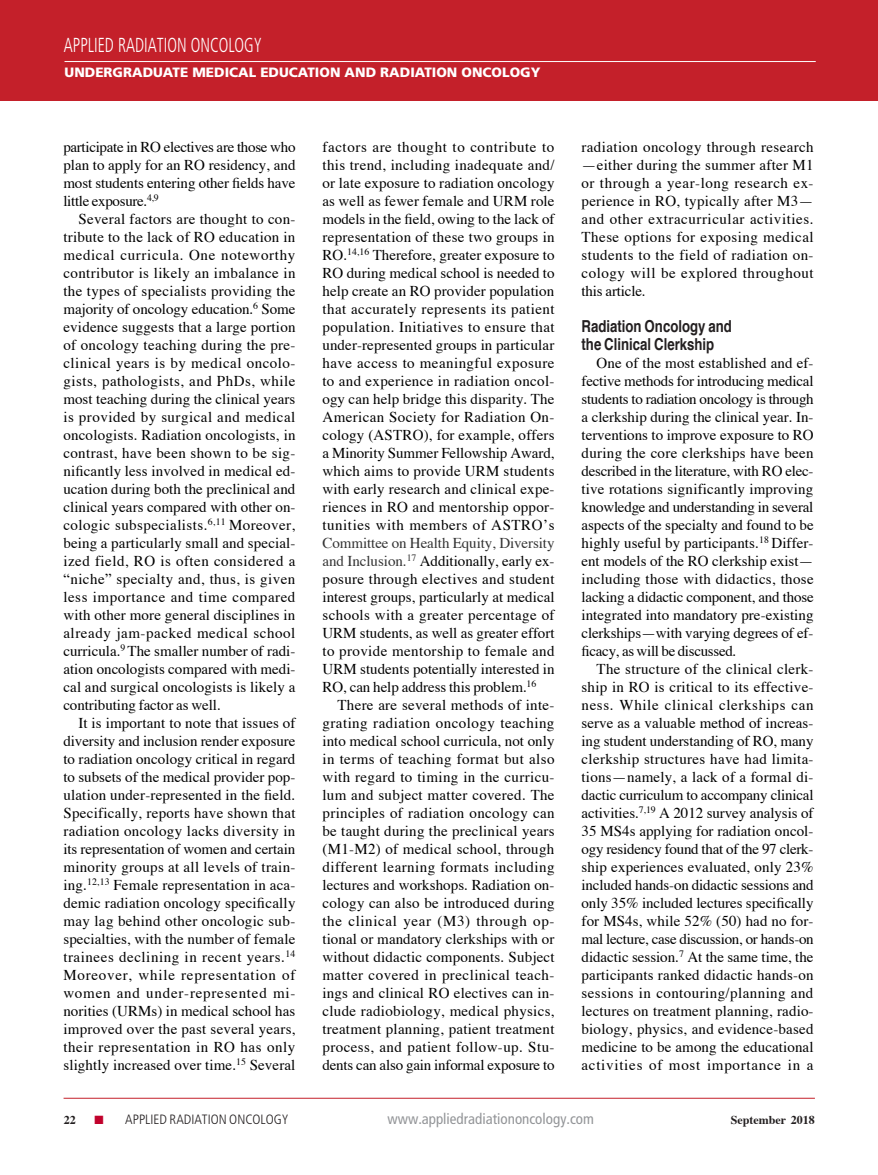
<style>
.page{position:relative;width:878px;height:1175px;background:#fff}
.page>*{position:absolute;margin:0;border:0;box-sizing:border-box;transform-origin:0 0}
.t1{font:300 condensed 20.25px "Frutiger";color:#fff;scale:.8 1}
.Article_subhead{font:700 16.5px/18px "Helvetica";color:#231f20;scale:.8 1}
.Article_body_copy{font:15px/18px "Times";color:#000;text-align:justify}
.t2{font:condensed 15px "Frutiger";color:#939598}
.t3{font:900 13.5px "Frutiger";color:#fff}
.t4{font:300 condensed 13.5px "Frutiger";color:#231f20}
.t5{font:700 12px "Times";color:#231f20}
.s1{color:#333}
.s2{color:#c1022c}
</style>
<div class="page">
<div style="left:0;top:0;width:877px;height:101px;background:#c4202a"></div>
<hr style="left:877px;top:0;width:1px;height:101px;background:#c4202a">
<hr style="left:64px;top:1097px;width:750px;height:1px;background:#c4202a">
<hr style="left:64px;top:61px;width:751px;height:1px;background:#fff">
<h1 class="t1" style="left:64px;top:34px;width:249px">APPLIED RADIATION ONCOLOGY</h1>
<p class="t3" style="left:65px;top:64px;width:477px">UNDERGRADUATE MEDICAL EDUCATION AND RADIATION ONCOLOGY</p>
<p class="Article_body_copy" style="left:63px;top:136px;width:234px">participate in RO electives are those who plan to apply for an RO residency, and most students entering other fields have little exposure.<sup>4,9</sup></p>
<p class="Article_body_copy" style="left:63px;top:208px;width:234px;text-indent:15px">Several factors are thought to con&shy;tribute to the lack of RO education in medical curricula. One noteworthy contributor is likely an imbalance in the types of specialists providing the majority of oncology education.<sup>6</sup> Some evidence suggests that a large portion of oncology teaching during the pre&shy;clinical years is by medical oncolo&shy;gists, pathologists, and PhDs, while most teaching during the clinical years is provided by surgical and medical oncologists. Radiation oncologists, in contrast, have been shown to be sig&shy;nificantly less involved in medical ed&shy;ucation during both the preclinical and clinical years compared with other on&shy;cologic subspecialists.<sup>6,11</sup> Moreover, being a particularly small and special&shy;ized field, RO is often considered a “niche” specialty and, thus, is given less importance and time compared with other more general disciplines in already jam-packed medical school curricula.<sup>9</sup> The smaller number of radi&shy;ation oncologists compared with medi&shy;cal and surgical oncologists is likely a contributing factor as well.</p>
<p class="Article_body_copy" style="left:63px;top:712px;width:234px;text-indent:15px">It is important to note that issues of diversity and inclusion render exposure to radiation oncology critical in regard to subsets of the medical provider pop&shy;ulation under-represented in the field.<br>Specifically, reports have shown that radiation oncology lacks diversity in its representation of women and certain minority groups at all levels of train&shy;ing.<sup>12,13</sup> Female representation in aca&shy;demic radiation oncology specifically may lag behind other oncologic sub&shy;specialties, with the number of female trainees declining in recent years.<sup>14<br></sup>Moreover, while representation of women and under-represented mi&shy;norities (URMs) in medical school has improved over the past several years, their representation in RO has only slightly increased over time.<sup>15</sup> Several</p>
<p class="Article_body_copy" style="left:322px;top:136px;width:234px">factors are thought to contribute to this trend, including inadequate and/ or late exposure to radiation oncology as well as fewer female and URM role models in the field, owing to the lack of representation of these two groups in RO.<sup>14,16</sup> Therefore, greater exposure to RO during medical school is needed to help create an RO provider population that accurately represents its patient population. Initiatives to ensure that under-represented groups in particular have access to meaningful exposure to and experience in radiation oncol&shy;ogy can help bridge this disparity. The American Society for Radiation On&shy;cology (ASTRO), for example, offers a Minority Summer Fellowship Award, which aims to provide URM students with early research and clinical expe&shy;riences in RO and mentorship oppor&shy;tunities with members of ASTRO’s <span class="s1">Committee on Health Equity, Diversity and Inclusion.</span><sup>17</sup> Additionally, early ex&shy;posure through electives and student interest groups, particularly at medical schools with a greater percentage of URM students, as well as greater effort to provide mentorship to female and URM students potentially interested in RO, can help address this problem.<sup>16</sup></p>
<p class="Article_body_copy" style="left:322px;top:694px;width:234px;text-indent:15px">There are several methods of inte&shy;grating radiation oncology teaching into medical school curricula, not only in terms of teaching format but also with regard to timing in the curricu&shy;lum and subject matter covered. The principles of radiation oncology can be taught during the preclinical years (M1-M2) of medical school, through different learning formats including lectures and workshops. Radiation on&shy;cology can also be introduced during the clinical year (M3) through op&shy;tional or mandatory clerkships with or without didactic components. Subject matter covered in preclinical teach&shy;ings and clinical RO electives can in&shy;clude radiobiology, medical physics, treatment planning, patient treatment process, and patient follow-up. Stu&shy;dents can also gain informal exposure to</p>
<p class="Article_body_copy" style="left:581px;top:136px;width:234px">radiation oncology through research —either during the summer after M1 or through a year-long research ex&shy;perience in RO, typically after M3— and other extracurricular activities.<br>These options for exposing medical students to the field of radiation on&shy;cology will be explored throughout this article.</p>
<p class="Article_subhead" style="left:581px;top:318px;width:189px">Radiation Oncology and the Clinical Clerkship</p>
<p class="Article_body_copy" style="left:581px;top:352px;width:234px;text-indent:15px">One of the most established and ef&shy;fective methods for introducing medical students to radiation oncology is through a clerkship during the clinical year. In&shy;terventions to improve exposure to RO during the core clerkships have been described in the literature, with RO elec&shy;tive rotations significantly improving knowledge and understanding in several aspects of the specialty and found to be highly useful by participants.<sup>18</sup> Differ&shy;ent models of the RO clerkship exist— including those with didactics, those lacking a didactic component, and those integrated into mandatory pre-existing clerkships—with varying degrees of ef&shy;ficacy, as will be discussed.</p>
<p class="Article_body_copy" style="left:581px;top:658px;width:234px;text-indent:15px">The structure of the clinical clerk&shy;ship in RO is critical to its effective&shy;ness. While clinical clerkships can serve as a valuable method of increas&shy;ing student understanding of RO, many clerkship structures have had limita&shy;tions—namely, a lack of a formal di&shy;dactic curriculum to accompany clinical activities.<sup>7,19</sup> A 2012 survey analysis of 35 MS4s applying for radiation oncol&shy;ogy residency found that of the 97 clerk&shy;ship experiences evaluated, only 23% included hands-on didactic sessions and only 35% included lectures specifically for MS4s, while 52% (50) had no for&shy;mal lecture, case discussion, or hands-on didactic session.<sup>7</sup> At the same time, the participants ranked didactic hands-on sessions in contouring/planning and lectures on treatment planning, radio&shy;biology, physics, and evidence-based medicine to be among the educational activities of most importance in a</p>
<p class="t5" style="left:64px;top:1108px;width:13px">22</p>
<p class="t4" style="left:95px;top:1111px;width:195px"><span class="s2">■</span> APPLIED RADIATION ONCOLOGY</p>
<p class="t2" style="left:387px;top:1110px;width:208px">www.appliedradiationoncology.com</p>
<p class="t5" style="left:730px;top:1108px;width:86px">September 2018</p>
</div>
